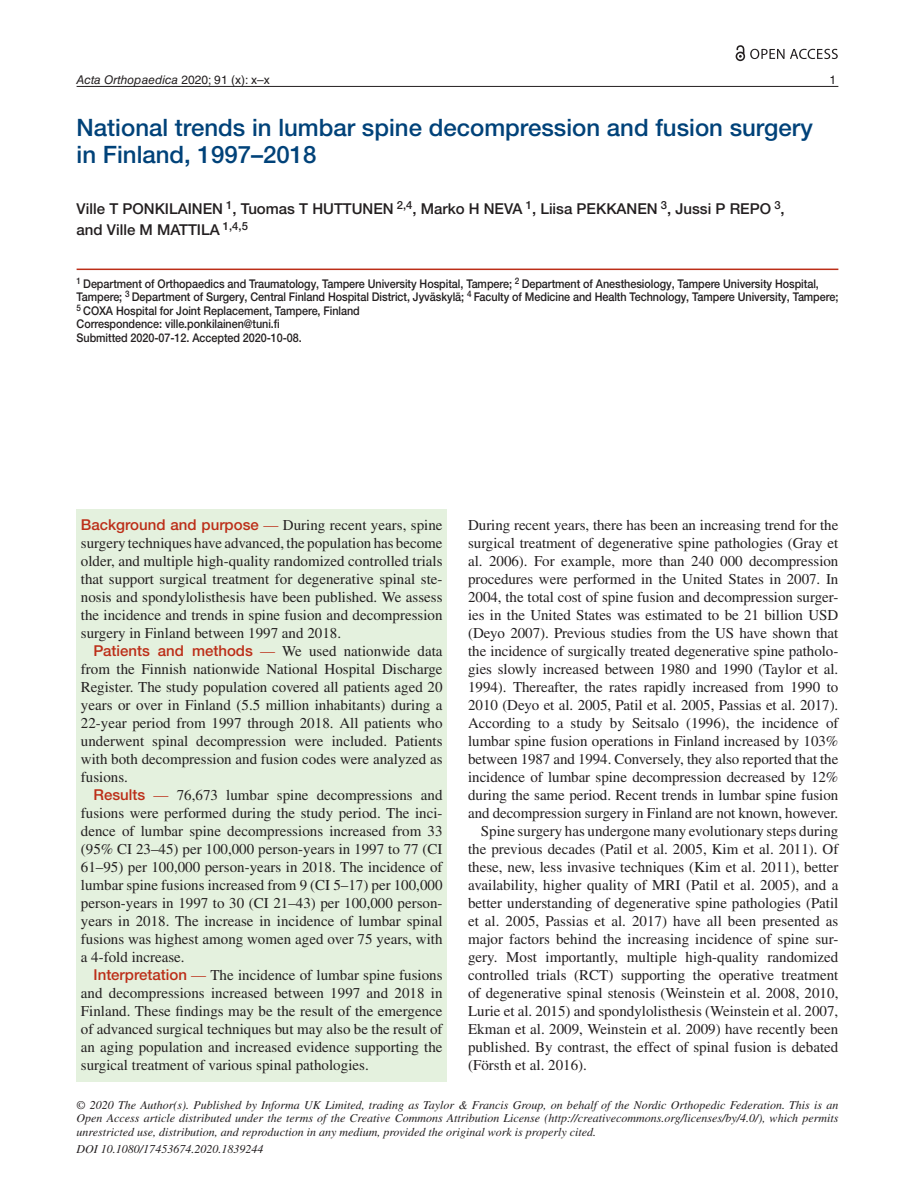
<style>
.page{position:relative;width:915px;height:1191px;background:#fff}
.page>*{position:absolute;margin:0;border:0;box-sizing:border-box;transform-origin:0 0}
.t1{font:500 24px/27px "Helvetica Neue LTW1 G";color:#004279}
.t2{font:15px/18px "Times";letter-spacing:-.005em;color:#231f20;text-align:justify}
.t3{font:500 15px/21px "Helvetica Neue LTW1 G";color:#231f20}
.t4{font:500 12px/13.5px "Helvetica Neue LTW1 G";letter-spacing:-.005em;color:#231f20;scale:.9 1}
.t5{font:italic 12px/13.5px "Times";color:#231f20;text-align:justify}
.t6{font:italic 12px "Helvetica LT Std";color:#231f20}
.t7{font:12px "Helvetica LT Std";color:#231f20}
.s1{font-style:normal}
.s2{font-family:"Helvetica Neue LTW1 G";font-weight:500;color:#bc2e18}
.s3{color:#bc2e18}
</style>
<div class="page">
<hr style="left:77px;top:86px;width:761px;height:1px;background:#231f20">
<div style="left:77px;top:509px;width:369px;height:572px;background:#e4f1de"></div>
<hr style="left:77px;top:268px;width:761px;height:2px;background:#bc2e18">
<svg style="left:735px;top:45px;width:9px;height:16px"></svg>
<svg style="left:750px;top:49px;width:87px;height:10px"></svg>
<p class="t6" style="left:77px;top:72px;width:195px">Acta Orthopaedica <span class="s1">2020; 91 (x): x–x</span></p>
<p class="t7" style="left:829px;top:72px;width:8px">1</p>
<h1 class="t1" style="left:77px;top:114px;width:737px">National trends in lumbar spine decompression and fusion surgery in Finland, 1997–2018</h1>
<p class="t3" style="left:77px;top:198px;width:709px">Ville T PONKILAINEN <sup>1</sup>, Tuomas T HUTTUNEN <sup>2,4</sup>, Marko H NEVA <sup>1</sup>, Liisa PEKKANEN <sup>3</sup>, Jussi P REPO <sup>3</sup>, and Ville M MATTILA <sup>1,4,5</sup></p>
<p class="t4" style="left:77px;top:277px;width:847px"><sup>1</sup> Department of Orthopaedics and Traumatology, Tampere University Hospital, Tampere; <sup>2</sup> Department of Anesthesiology, Tampere University Hospital, Tampere; <sup>3</sup> Department of Surgery, Central Finland Hospital District, Jyväskylä; <sup>4</sup> Faculty of Medicine and Health Technology, Tampere University, Tampere; <sup>5</sup> COXA Hospital for Joint Replacement, Tampere, Finland<br>Correspondence: ville.ponkilainen@tuni.fi<br>Submitted 2020-07-12. Accepted 2020-10-08.</p>
<p class="t2" style="left:81px;top:515px;width:363px"><span class="s2">Background and purpose</span> <span class="s3">—</span> During recent years, spine surgery techniques have advanced, the population has become older, and multiple high-quality randomized controlled trials that support surgical treatment for degenerative spinal ste&shy;nosis and spondylolisthesis have been published. We assess the incidence and trends in spine fusion and decompression surgery in Finland between 1997 and 2018.</p>
<p class="t2" style="left:81px;top:641px;width:363px;text-indent:13px"><span class="s2">Patients and methods</span> <span class="s3">—</span> We used nationwide data from the Finnish nationwide National Hospital Discharge Register. The study population covered all patients aged 20 years or over in Finland (5.5 million inhabitants) during a 22-year period from 1997 through 2018. All patients who underwent spinal decompression were included. Patients with both decompression and fusion codes were analyzed as fusions.</p>
<p class="t2" style="left:81px;top:785px;width:363px;text-indent:13px"><span class="s2">Results</span> <span class="s3">—</span> 76,673 lumbar spine decompressions and fusions were performed during the study period. The inci&shy;dence of lumbar spine decompressions increased from 33 (95% CI 23–45) per 100,000 person-years in 1997 to 77 (CI 61–95) per 100,000 person-years in 2018. The incidence of lumbar spine fusions increased from 9 (CI 5–17) per 100,000 person-years in 1997 to 30 (CI 21–43) per 100,000 person&shy;years in 2018. The increase in incidence of lumbar spinal fusions was highest among women aged over 75 years, with a 4-fold increase.</p>
<p class="t2" style="left:81px;top:965px;width:363px;text-indent:13px"><span class="s2">Interpretation</span> <span class="s3">—</span> The incidence of lumbar spine fusions and decompressions increased between 1997 and 2018 in Finland. These findings may be the result of the emergence of advanced surgical techniques but may also be the result of an aging population and increased evidence supporting the surgical treatment of various spinal pathologies.</p>
<p class="t2" style="left:468px;top:515px;width:371px">During recent years, there has been an increasing trend for the</p>
<p class="t2" style="left:468px;top:533px;width:371px">surgical treatment of degenerative spine pathologies (Gray et</p>
<p class="t2" style="left:468px;top:551px;width:371px">al. 2006). For example, more than 240 000 decompression</p>
<p class="t2" style="left:468px;top:569px;width:371px">procedures were performed in the United States in 2007. In</p>
<p class="t2" style="left:468px;top:587px;width:371px">2004, the total cost of spine fusion and decompression surger-</p>
<p class="t2" style="left:468px;top:605px;width:371px">ies in the United States was estimated to be 21 billion USD</p>
<p class="t2" style="left:468px;top:623px;width:371px">(Deyo 2007). Previous studies from the US have shown that</p>
<p class="t2" style="left:468px;top:641px;width:371px">the incidence of surgically treated degenerative spine patholo-</p>
<p class="t2" style="left:468px;top:659px;width:371px">gies slowly increased between 1980 and 1990 (Taylor et al.</p>
<p class="t2" style="left:468px;top:677px;width:371px">1994). Thereafter, the rates rapidly increased from 1990 to</p>
<p class="t2" style="left:468px;top:695px;width:371px">2010 (Deyo et al. 2005, Patil et al. 2005, Passias et al. 2017).</p>
<p class="t2" style="left:468px;top:713px;width:371px">According to a study by Seitsalo (1996), the incidence of</p>
<p class="t2" style="left:468px;top:731px;width:371px">lumbar spine fusion operations in Finland increased by 103%</p>
<p class="t2" style="left:468px;top:749px;width:371px">between 1987 and 1994. Conversely, they also reported that the</p>
<p class="t2" style="left:468px;top:767px;width:371px">incidence of lumbar spine decompression decreased by 12%</p>
<p class="t2" style="left:468px;top:785px;width:371px">during the same period. Recent trends in lumbar spine fusion</p>
<p class="t2" style="left:468px;top:803px;width:371px">and decompression surgery in Finland are not known, however.</p>
<p class="t2" style="left:480px;top:821px;width:359px">Spine surgery has undergone many evolutionary steps during</p>
<p class="t2" style="left:468px;top:839px;width:371px">the previous decades (Patil et al. 2005, Kim et al. 2011). Of</p>
<p class="t2" style="left:468px;top:857px;width:371px">these, new, less invasive techniques (Kim et al. 2011), better</p>
<p class="t2" style="left:468px;top:875px;width:371px">availability, higher quality of MRI (Patil et al. 2005), and a</p>
<p class="t2" style="left:468px;top:893px;width:371px">better understanding of degenerative spine pathologies (Patil</p>
<p class="t2" style="left:468px;top:911px;width:371px">et al. 2005, Passias et al. 2017) have all been presented as</p>
<p class="t2" style="left:468px;top:929px;width:371px">major factors behind the increasing incidence of spine sur-</p>
<p class="t2" style="left:468px;top:947px;width:371px">gery. Most importantly, multiple high-quality randomized</p>
<p class="t2" style="left:468px;top:965px;width:371px">controlled trials (RCT) supporting the operative treatment</p>
<p class="t2" style="left:468px;top:983px;width:371px">of degenerative spinal stenosis (Weinstein et al. 2008, 2010,</p>
<p class="t2" style="left:468px;top:1001px;width:371px">Lurie et al. 2015) and spondylolisthesis (Weinstein et al. 2007,</p>
<p class="t2" style="left:468px;top:1019px;width:371px">Ekman et al. 2009, Weinstein et al. 2009) have recently been</p>
<p class="t2" style="left:468px;top:1037px;width:371px">published. By contrast, the effect of spinal fusion is debated</p>
<p class="t2" style="left:468px;top:1055px;width:120px">(Försth et al. 2016).</p>
<p class="t5" style="left:77px;top:1098px;width:763px">© 2020 The Author(s). Published by Informa UK Limited, trading as Taylor &amp; Francis Group, on behalf of the Nordic Orthopedic Federation. This is an Open Access article distributed under the terms of the Creative Commons Attribution License (http://creativecommons.org/licenses/by/4.0/), which permits unrestricted use, distribution, and reproduction in any medium, provided the original work is properly cited.</p>
<p class="t5" style="left:77px;top:1142px;width:188px">DOI 10.1080/17453674.2020.1839244</p>
</div>
